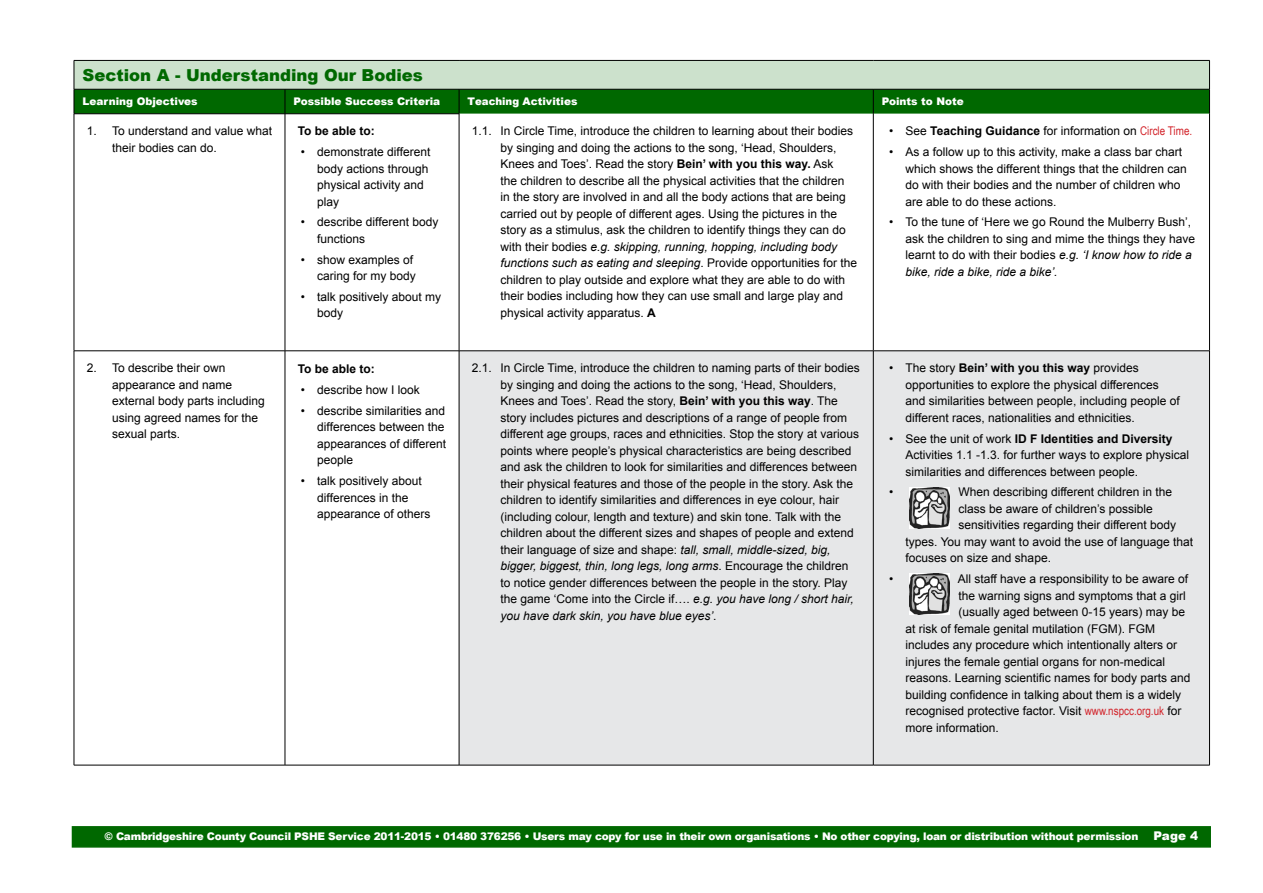
<style>
.page{position:relative;width:1263px;height:893px;background:#fff}
.page>*{position:absolute;margin:0;border:0;box-sizing:border-box;transform-origin:0 0}
.t1{font:900 16.5px "Arial";color:#006800}
.t2{font:12px/16.5px "Arial";color:#000}
.t3{font:700 12px "Arial";color:#000}
.t4{font:900 10.5px "Arial";letter-spacing:-.02em;color:#fff}
.t5{font:900 10.5px "Arial";color:#fff}
.s1{font-weight:700}
.s2{font-style:italic}
.s3{font-family:"Arial Narrow";color:#d2232a}
.s4{font-size:12px}
</style>
<div class="page">
<div style="left:72px;top:826px;width:1139px;height:22px;background:#006800;border:2px solid #006800"></div>
<svg style="left:460px;top:114px;width:749px;height:237px"></svg>
<div style="left:460px;top:352px;width:749px;height:413px;background:#e6e7e8"></div>
<hr style="left:74px;top:60px;width:211px;height:1px;background:#000">
<hr style="left:285px;top:60px;width:174px;height:1px;background:#000">
<hr style="left:459px;top:60px;width:414px;height:1px;background:#000">
<hr style="left:873px;top:60px;width:337px;height:1px;background:#000">
<svg style="left:74px;top:61px;width:1136px;height:53px;background:#6ca56c"></svg>
<hr style="left:74px;top:114px;width:211px;height:1px;background:#000">
<hr style="left:74px;top:114px;width:1px;height:237px;background:#000">
<hr style="left:285px;top:114px;width:174px;height:1px;background:#000">
<hr style="left:285px;top:114px;width:1px;height:237px;background:#000">
<hr style="left:74px;top:351px;width:211px;height:1px;background:#000">
<hr style="left:74px;top:351px;width:1px;height:414px;background:#000">
<hr style="left:285px;top:351px;width:174px;height:1px;background:#000">
<hr style="left:285px;top:351px;width:1px;height:414px;background:#000">
<hr style="left:74px;top:765px;width:211px;height:1px;background:#000">
<hr style="left:285px;top:765px;width:174px;height:1px;background:#000">
<hr style="left:459px;top:351px;width:1px;height:414px;background:#000">
<hr style="left:459px;top:765px;width:414px;height:1px;background:#000">
<hr style="left:873px;top:351px;width:1px;height:414px;background:#000">
<hr style="left:1209px;top:351px;width:1px;height:414px;background:#000">
<hr style="left:873px;top:765px;width:337px;height:1px;background:#000">
<hr style="left:459px;top:114px;width:1px;height:237px;background:#000">
<hr style="left:459px;top:351px;width:414px;height:1px;background:#000">
<hr style="left:873px;top:114px;width:1px;height:237px;background:#000">
<hr style="left:1209px;top:114px;width:1px;height:237px;background:#000">
<hr style="left:873px;top:351px;width:337px;height:1px;background:#000">
<img style="left:910px;top:487px;width:40px;height:41px">
<img style="left:910px;top:574px;width:40px;height:41px">
<h1 class="t1" style="left:82px;top:63px;width:342px">Section A - Understanding Our Bodies</h1>
<p class="t5" style="left:82px;top:94px;width:117px">Learning Objectives</p>
<p class="t5" style="left:293px;top:94px;width:148px">Possible Success Criteria</p>
<p class="t5" style="left:468px;top:94px;width:111px">Teaching Activities</p>
<p class="t5" style="left:882px;top:94px;width:83px">Points to Note</p>
<p class="t2" style="left:112px;top:123px;width:161px;text-indent:-26px">1. To understand and value what their bodies can do.</p>
<p class="t3" style="left:298px;top:123px;width:79px">To be able to:</p>
<p class="t2" style="left:500px;top:123px;width:358px;text-indent:-28px">1.1. In Circle Time, introduce the children to learning about their bodies by singing and doing the actions to the song, ‘Head, Shoulders, Knees and Toes’. Read the story <span class="s1">Bein’ with you this way.</span> Ask<br>the children to describe all the physical activities that the children<br>in the story are involved in and all the body actions that are being carried out by people of different ages. Using the pictures in the story as a stimulus, ask the children to identify things they can do with their bodies <span class="s2">e.g. skipping, running, hopping, including body functions such as eating and sleeping</span>. Provide opportunities for the children to play outside and explore what they are able to do with their bodies including how they can use small and large play and physical activity apparatus. <span class="s1">A</span></p>
<p class="t2" style="left:889px;top:123px;width:305px">• See <span class="s1">Teaching Guidance</span> for information on <span class="s3">Circle Time.</span></p>
<p class="t2" style="left:905px;top:144px;width:283px;text-indent:-16px">• As a follow up to this activity, make a class bar chart which shows the different things that the children can do with their bodies and the number of children who are able to do these actions.</p>
<p class="t2" style="left:905px;top:214px;width:291px;text-indent:-16px">• To the tune of ‘Here we go Round the Mulberry Bush’, ask the children to sing and mime the things they have learnt to do with their bodies <span class="s2">e.g. ‘I know how to ride a bike, ride a bike, ride a bike’.</span></p>
<p class="t2" style="left:317px;top:144px;width:115px;text-indent:-16px">• demonstrate different body actions through physical activity and play</p>
<p class="t2" style="left:317px;top:214px;width:123px;text-indent:-16px">• describe different body functions</p>
<p class="t2" style="left:301px;top:251px;width:117px;text-align:right">• show examples of caring for my body</p>
<p class="t2" style="left:317px;top:288px;width:126px;text-indent:-16px">• talk positively about my body</p>
<p class="t2" style="left:112px;top:360px;width:154px;text-indent:-26px">2. To describe their own appearance and name external body parts including using agreed names for the sexual parts.</p>
<p class="t3" style="left:298px;top:361px;width:79px">To be able to:</p>
<p class="t2" style="left:301px;top:382px;width:121px">• describe how I look</p>
<p class="t2" style="left:317px;top:402px;width:131px;text-indent:-16px">• describe similarities and differences between the appearances of different people</p>
<p class="t2" style="left:317px;top:473px;width:115px;text-indent:-16px">• talk positively about differences in the appearance of others</p>
<p class="t2" style="left:500px;top:360px;width:361px;text-indent:-28px">2.1. In Circle Time, introduce the children to naming parts of their bodies by singing and doing the actions to the song, ‘Head, Shoulders, Knees and Toes’. Read the story, <span class="s1">Bein’ with you this way</span>. The story includes pictures and descriptions of a range of people from different age groups, races and ethnicities. Stop the story at various points where people’s physical characteristics are being described and ask the children to look for similarities and differences between their physical features and those of the people in the story. Ask the children to identify similarities and differences in eye colour, hair (including colour, length and texture) and skin tone. Talk with the children about the different sizes and shapes of people and extend their language of size and shape: <span class="s2">tall, small, middle-sized, big, bigger, biggest, thin, long legs, long arms</span>. Encourage the children to notice gender differences between the people in the story. Play the game ‘Come into the Circle if…. <span class="s2">e.g. you have long / short hair, you have dark skin, you have blue eyes’</span>.</p>
<p class="t2" style="left:905px;top:360px;width:276px;text-indent:-16px">• The story <span class="s1">Bein’ with you this way</span> provides opportunities to explore the physical differences and similarities between people, including people of different races, nationalities and ethnicities.</p>
<p class="t2" style="left:905px;top:430px;width:285px;text-indent:-17px">• See the unit of work <span class="s1">ID F Identities and Diversity<br></span>Activities 1.1 -1.3. for further ways to explore physical similarities and differences between people.</p>
<p class="t2" style="left:889px;top:484px;width:6px">•</p>
<p class="t2" style="left:958px;top:484px;width:215px">When describing different children in the</p>
<p class="t2" style="left:958px;top:500px;width:196px">class be aware of children’s possible</p>
<p class="t2" style="left:958px;top:517px;width:219px">sensitivities regarding their different body</p>
<p class="t2" style="left:905px;top:533px;width:289px">types. You may want to avoid the use of language that</p>
<p class="t2" style="left:905px;top:550px;width:147px">focuses on size and shape.</p>
<p class="t2" style="left:889px;top:571px;width:6px">•</p>
<p class="t2" style="left:958px;top:571px;width:232px">All staff have a responsibility to be aware of</p>
<p class="t2" style="left:958px;top:587px;width:229px">the warning signs and symptoms that a girl</p>
<p class="t2" style="left:958px;top:604px;width:228px">(usually aged between 0-15 years) may be</p>
<p class="t2" style="left:905px;top:620px;width:251px">at risk of female genital mutilation (FGM). FGM</p>
<p class="t2" style="left:905px;top:637px;width:273px">includes any procedure which intentionally alters or</p>
<p class="t2" style="left:905px;top:653px;width:261px">injures the female gential organs for non-medical</p>
<p class="t2" style="left:905px;top:670px;width:286px">reasons. Learning scientific names for body parts and</p>
<p class="t2" style="left:905px;top:686px;width:277px">building confidence in talking about them is a widely</p>
<p class="t2" style="left:905px;top:703px;width:277px">recognised protective factor. Visit <span class="s3">www.nspcc.org.uk</span> for</p>
<p class="t2" style="left:905px;top:719px;width:95px">more information.</p>
<p class="t4" style="left:105px;top:829px;width:1095px">© Cambridgeshire County Council PSHE Service 2011-2015 • 01480 376256 • Users may copy for use in their own organisations • No other copying, loan or distribution without permission <span class="s4">Page 4</span></p>
</div>
